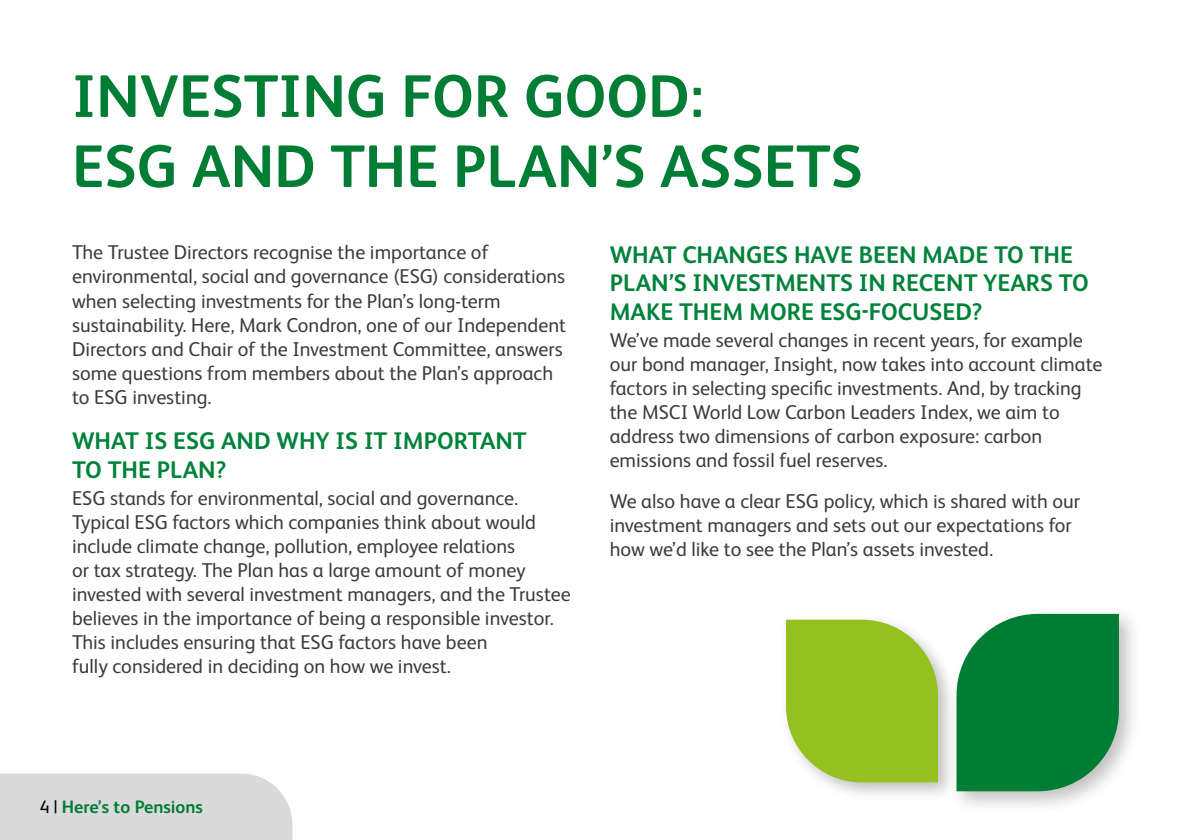
<style>
.page{position:relative;width:1191px;height:840px;background:#fff}
.page>*{position:absolute;margin:0;border:0;box-sizing:border-box;transform-origin:0 0}
.t1{font:700 60px/70px "HEINEKEN Core";color:#007d35}
.t2{font:700 24px/28.8px "HEINEKEN Core";color:#00823b}
.t3{font:20px/24px "HEINEKEN Core";color:#3c3c3b}
.t4{font:700 18px "HEINEKEN Core";color:#007d35}
.s1{font-weight:400;color:#000}
</style>
<div class="page">
<div style="left:0;top:773px;width:292px;height:66px;background:#dadada"></div>
<div style="left:778px;top:612px;width:180px;height:189px;background:#000;opacity:.25"></div>
<svg style="left:786px;top:619px;width:152px;height:163px;background:#9fc635"></svg>
<div style="left:948px;top:605px;width:193px;height:208px;background:#000;opacity:.25"></div>
<svg style="left:956px;top:613px;width:163px;height:177px;background:#188848"></svg>
<h1 class="t1" style="left:72px;top:58px;width:792px">INVESTING FOR GOOD:<br>ESG AND THE PLAN’S ASSETS</h1>
<p class="t3" style="left:72px;top:239px;width:495px">The Trustee Directors recognise the importance of environmental, social and governance (ESG) considerations when selecting investments for the Plan’s long-term sustainability. Here, Mark Condron, one of our Independent Directors and Chair of the Investment Committee, answers some questions from members about the Plan’s approach to ESG investing.</p>
<p class="t2" style="left:72px;top:425px;width:456px">WHAT IS ESG AND WHY IS IT IMPORTANT<br>TO THE PLAN?</p>
<p class="t3" style="left:72px;top:484px;width:500px">ESG stands for environmental, social and governance.<br>Typical ESG factors which companies think about would include climate change, pollution, employee relations<br>or tax strategy. The Plan has a large amount of money invested with several investment managers, and the Trustee believes in the importance of being a responsible investor.<br>This includes ensuring that ESG factors have been<br>fully considered in deciding on how we invest.</p>
<p class="t2" style="left:609px;top:238px;width:480px">WHAT CHANGES HAVE BEEN MADE TO THE<br>PLAN’S INVESTMENTS IN RECENT YEARS TO<br>MAKE THEM MORE ESG-FOCUSED?</p>
<p class="t3" style="left:609px;top:326px;width:494px">We’ve made several changes in recent years, for example our bond manager, Insight, now takes into account climate factors in selecting specific investments. And, by tracking the MSCI World Low Carbon Leaders Index, we aim to address two dimensions of carbon exposure: carbon emissions and fossil fuel reserves.</p>
<p class="t3" style="left:609px;top:487px;width:472px">We also have a clear ESG policy, which is shared with our investment managers and sets out our expectations for how we’d like to see the Plan’s assets invested.</p>
<p class="t4" style="left:40px;top:793px;width:165px"><span class="s1">4 |</span> Here’s to Pensions</p>
</div>
